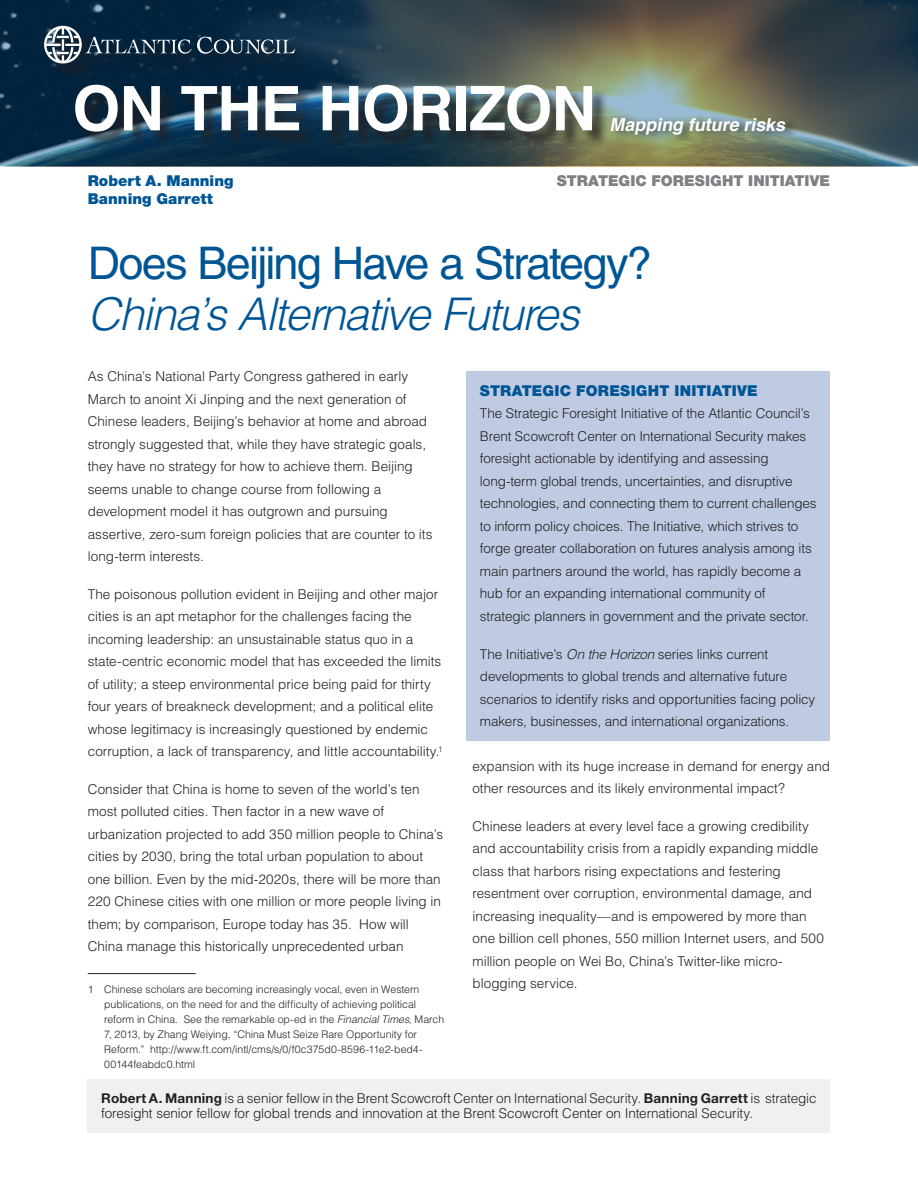
<style>
.page{position:relative;width:918px;height:1188px;background:#fff}
.page>*{position:absolute;margin:0;border:0;box-sizing:border-box;transform-origin:0 0}
._6b_advisor_group_2n{font:700 61.5px "Helvetica";letter-spacing:-.015em;color:#fff}
._1_H1{font:45px "Helvetica LT Std";letter-spacing:-.04em;color:#005595}
._1_H1-2{font:italic 300 45px "Helvetica LT Std";letter-spacing:-.035em;color:#005595}
.t1{font:italic 700 18px "Helvetica";color:#fff}
._3_byline{font:900 15px "Helvetica Neue LT Pro";letter-spacing:.005em;color:#005595}
._3_byline-2{font:900 15px "Helvetica Neue LT Pro";letter-spacing:.005em;color:#7e8083}
._5a_body_text{font:900 15px "Helvetica Neue LT Pro";letter-spacing:.015em;color:#005595}
._5a_body_text-2{font:300 13.5px/22.5px "Helvetica LT Std";letter-spacing:-.005em;color:#231f20}
._2_H2{font:300 13.5px/22.5px "Helvetica LT Std";color:#231f20}
.footnotes{font:300 10.5px/15px "Helvetica LT Std";color:#231f20}
.s1{font-style:italic}
.s2{font-family:"Helvetica Neue LT Pro";font-weight:700}
</style>
<div class="page">
<hr style="left:88px;top:973px;width:108px;height:1px;background:#231f20">
<div style="left:88px;top:1080px;width:742px;height:53px;background:#f0f0f1"></div>
<div style="left:466px;top:372px;width:364px;height:369px;background:#bfcbe3"></div>
<img style="left:0;top:0;width:918px;height:166px">
<div style="left:47px;top:28px;width:266px;height:54px;background:#231f20;opacity:.75"></div>
<svg style="left:44px;top:26px;width:251px;height:37px;background:#2b4459"></svg>
<div style="left:76px;top:87px;width:533px;height:63px;background:#231f20;opacity:.75"></div>
<div style="left:609px;top:113px;width:190px;height:32px;background:#231f20;opacity:.75"></div>
<p class="_6b_advisor_group_2n" style="left:72px;top:59px;width:525px">ON THE HORIZON</p>
<p class="t1" style="left:609px;top:110px;width:182px">Mapping future risks</p>
<p class="_3_byline" style="left:88px;top:172px;width:147px">Robert A. Manning</p>
<p class="_3_byline-2" style="left:557px;top:172px;width:275px">STRATEGIC FORESIGHT INITIATIVE</p>
<p class="_3_byline" style="left:88px;top:190px;width:127px">Banning Garrett</p>
<p class="_1_H1" style="left:88px;top:237px;width:566px">Does Beijing Have a Strategy?</p>
<p class="_1_H1-2" style="left:88px;top:286px;width:493px">China’s Alternative Futures</p>
<p class="_2_H2" style="left:88px;top:365px;width:346px">As China’s National Party Congress gathered in early March to anoint Xi Jinping and the next generation of Chinese leaders, Beijing’s behavior at home and abroad strongly suggested that, while they have strategic goals, they have no strategy for how to achieve them. Beijing seems unable to change course from following a development model it has outgrown and pursuing assertive, zero-sum foreign policies that are counter to its long-term interests.</p>
<p class="_2_H2" style="left:88px;top:583px;width:356px">The poisonous pollution evident in Beijing and other major cities is an apt metaphor for the challenges facing the incoming leadership: an unsustainable status quo in a state-centric economic model that has exceeded the limits of utility; a steep environmental price being paid for thirty four years of breakneck development; and a political elite whose legitimacy is increasingly questioned by endemic corruption, a lack of transparency, and little accountability.<sup>1</sup></p>
<p class="_2_H2" style="left:88px;top:778px;width:357px">Consider that China is home to seven of the world’s ten most polluted cities. Then factor in a new wave of urbanization projected to add 350 million people to China’s cities by 2030, bring the total urban population to about one billion. Even by the mid-2020s, there will be more than 220 Chinese cities with one million or more people living in them; by comparison, Europe today has 35. How will China manage this historically unprecedented urban</p>
<p class="footnotes" style="left:104px;top:982px;width:341px;text-indent:-16px">1 Chinese scholars are becoming increasingly vocal, even in Western publications, on the need for and the difficulty of achieving political reform in China. See the remarkable op-ed in the <span class="s1">Financial Times</span>, March 7, 2013, by Zhang Weiying, “China Must Seize Rare Opportunity for Reform.” http://www.ft.com/intl/cms/s/0/f0c375d0-8596-11e2-bed4- 00144feabdc0.html</p>
<p class="_5a_body_text" style="left:480px;top:381px;width:279px">STRATEGIC FORESIGHT INITIATIVE</p>
<p class="_5a_body_text-2" style="left:480px;top:402px;width:338px">The Strategic Foresight Initiative of the Atlantic Council’s Brent Scowcroft Center on International Security makes foresight actionable by identifying and assessing long-term global trends, uncertainties, and disruptive technologies, and connecting them to current challenges to inform policy choices. The Initiative, which strives to forge greater collaboration on futures analysis among its main partners around the world, has rapidly become a hub for an expanding international community of strategic planners in government and the private sector.</p>
<p class="_5a_body_text-2" style="left:480px;top:643px;width:337px">The Initiative’s <span class="s1">On the Horizon</span> series links current developments to global trends and alternative future scenarios to identify risks and opportunities facing policy makers, businesses, and international organizations.</p>
<p class="_5a_body_text-2" style="left:472px;top:755px;width:359px">expansion with its huge increase in demand for energy and other resources and its likely environmental impact?</p>
<p class="_5a_body_text-2" style="left:472px;top:815px;width:353px">Chinese leaders at every level face a growing credibility and accountability crisis from a rapidly expanding middle class that harbors rising expectations and festering resentment over corruption, environmental damage, and increasing inequality—and is empowered by more than one billion cell phones, 550 million Internet users, and 500 million people on Wei Bo, China’s Twitter-like micro&shy;blogging service.</p>
<p class="_5a_body_text-2" style="left:101px;top:1091px;width:717px;line-height:15px"><span class="s2">Robert A. Manning</span> is a senior fellow in the Brent Scowcroft Center on International Security. <span class="s2">Banning Garrett</span> is strategic foresight senior fellow for global trends and innovation at the Brent Scowcroft Center on International Security.</p>
</div>
